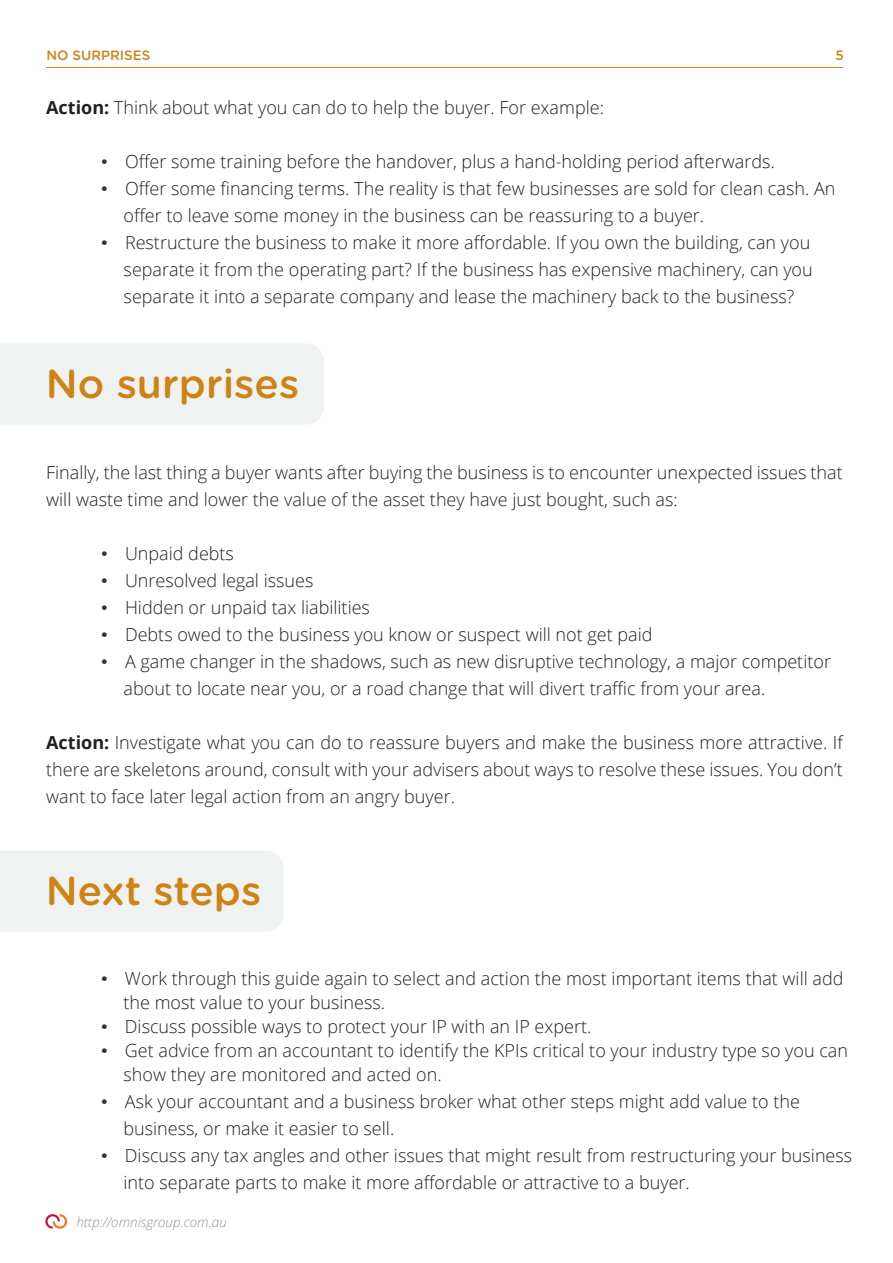
<style>
.page{position:relative;width:893px;height:1263px;background:#fff}
.page>*{position:absolute;margin:0;border:0;box-sizing:border-box;transform-origin:0 0}
.t1{font:500 40.5px "Gotham Rounded";color:#d08315}
.t2{font:300 18px/27px "Open Sans";color:#231f20}
.t3{font:italic 300 13.5px "Open Sans";color:#939598}
.t4{font:500 13.5px "Gotham Rounded";color:#d08315}
.s1{font-weight:700}
.s2{font-family:"Gotham";font-weight:400;color:#323333}
</style>
<div class="page">
<div style="left:0;top:851px;width:283px;height:81px;background:#eef2f1"></div>
<div style="left:0;top:344px;width:324px;height:80px;background:#eef2f1"></div>
<svg style="left:45px;top:1214px;width:22px;height:15px"></svg>
<p class="t4" style="left:46px;top:45px;width:106px">NO SURPRISES</p>
<p class="t4" style="left:835px;top:45px;width:10px">5</p>
<p class="t2" style="left:46px;top:94px;width:559px"><span class="s1">Action:</span> Think about what you can do to help the buyer. For example:</p>
<p class="t2" style="left:100px;top:148px;width:676px"><span class="s2">•</span> Offer some training before the handover, plus a hand-holding period afterwards.</p>
<p class="t2" style="left:124px;top:175px;width:713px;text-indent:-23px"><span class="s2">•</span> Offer some financing terms. The reality is that few businesses are sold for clean cash. An offer to leave some money in the business can be reassuring to a buyer.</p>
<p class="t2" style="left:124px;top:229px;width:691px;text-indent:-23px"><span class="s2">•</span> Restructure the business to make it more affordable. If you own the building, can you separate it from the operating part? If the business has expensive machinery, can you separate it into a separate company and lease the machinery back to the business?</p>
<h1 class="t1" style="left:46px;top:354px;width:255px">No surprises</h1>
<p class="t2" style="left:46px;top:458px;width:798px">Finally, the last thing a buyer wants after buying the business is to encounter unexpected issues that will waste time and lower the value of the asset they have just bought, such as:</p>
<p class="t2" style="left:100px;top:539px;width:135px"><span class="s2">•</span> Unpaid debts</p>
<p class="t2" style="left:100px;top:566px;width:215px"><span class="s2">•</span> Unresolved legal issues</p>
<p class="t2" style="left:100px;top:593px;width:271px"><span class="s2">•</span> Hidden or unpaid tax liabilities</p>
<p class="t2" style="left:100px;top:620px;width:554px"><span class="s2">•</span> Debts owed to the business you know or suspect will not get paid</p>
<p class="t2" style="left:124px;top:647px;width:709px;text-indent:-23px"><span class="s2">•</span> A game changer in the shadows, such as new disruptive technology, a major competitor about to locate near you, or a road change that will divert traffic from your area.</p>
<p class="t2" style="left:46px;top:728px;width:798px;text-align:justify"><span class="s1">Action:</span> Investigate what you can do to reassure buyers and make the business more attractive. If there are skeletons around, consult with your advisers about ways to resolve these issues. You don’t want to face later legal action from an angry buyer.</p>
<h1 class="t1" style="left:46px;top:861px;width:217px">Next steps</h1>
<p class="t2" style="left:124px;top:966px;width:721px;line-height:24px;text-indent:-23px"><span class="s2">•</span> Work through this guide again to select and action the most important items that will add the most value to your business.</p>
<p class="t2" style="left:100px;top:1012px;width:493px"><span class="s2">•</span> Discuss possible ways to protect your IP with an IP expert.</p>
<p class="t2" style="left:124px;top:1038px;width:726px;line-height:24px;text-indent:-23px"><span class="s2">•</span> Get advice from an accountant to identify the KPIs critical to your industry type so you can show they are monitored and acted on.</p>
<p class="t2" style="left:124px;top:1087px;width:678px;text-indent:-23px"><span class="s2">•</span> Ask your accountant and a business broker what other steps might add value to the business, or make it easier to sell.</p>
<p class="t2" style="left:124px;top:1141px;width:730px;text-indent:-23px"><span class="s2">•</span> Discuss any tax angles and other issues that might result from restructuring your business into separate parts to make it more affordable or attractive to a buyer.</p>
<p class="t3" style="left:76px;top:1212px;width:152px">http://omnisgroup.com.au</p>
</div>
